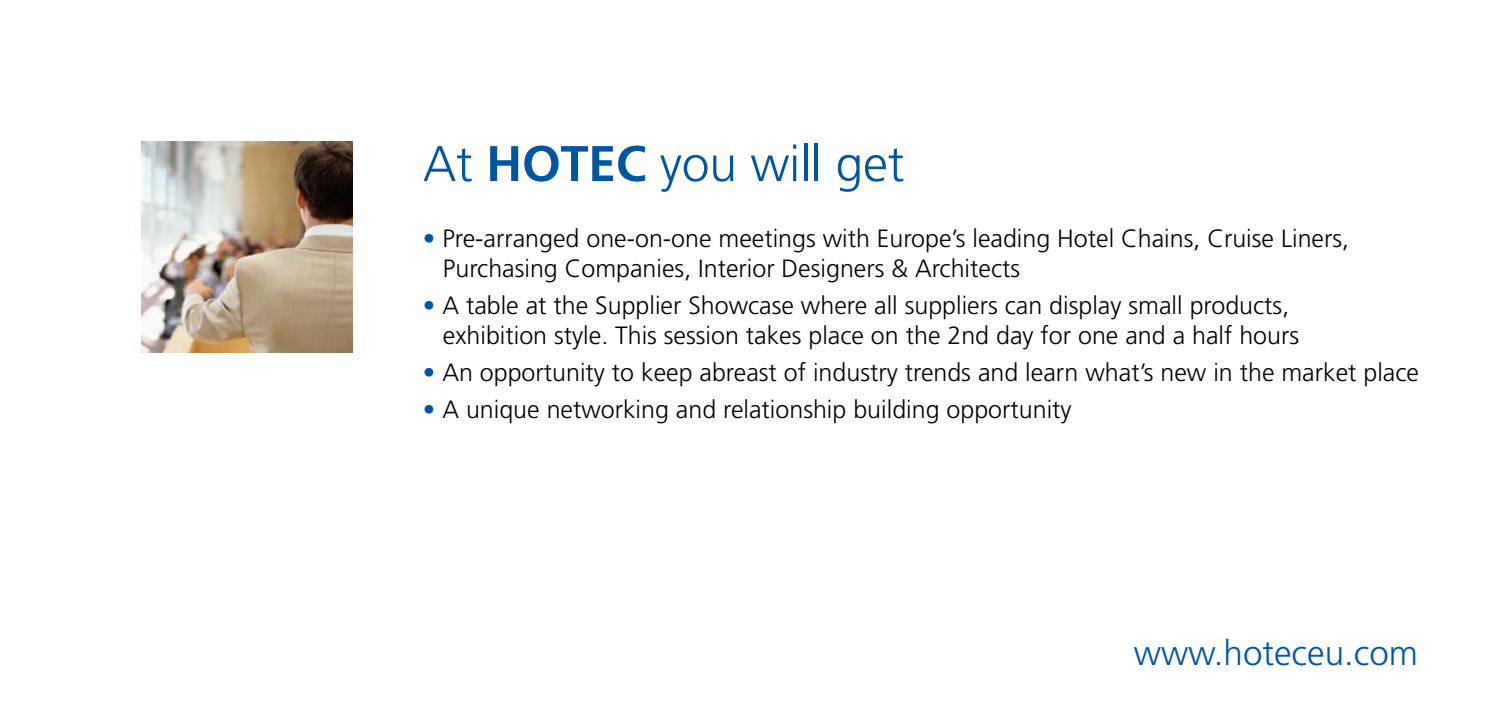
<style>
.page{position:relative;width:1489px;height:702px;background:#fff}
.page>*{position:absolute;margin:0;border:0;box-sizing:border-box;transform-origin:0 0}
.t1{font:300 50px "Frutiger";letter-spacing:-.005em;color:#0056a3}
.t2{font:300 35px "Frutiger";color:#0056a3}
.t3{font:300 25px/30px "Frutiger";color:#000}
.s1{font-weight:700}
.s2{color:#0056a3}
</style>
<div class="page">
<img style="left:142px;top:142px;width:210px;height:210px">
<h1 class="t1" style="left:423px;top:135px;width:483px">At <span class="s1">HOTEC</span> you will get</h1>
<p class="t3" style="left:443px;top:223px;width:907px;text-indent:-20px"><span class="s2">•</span> Pre-arranged one-on-one meetings with Europe’s leading Hotel Chains, Cruise Liners,<br>Purchasing Companies, Interior Designers &amp; Architects</p>
<p class="t3" style="left:443px;top:290px;width:857px;text-indent:-20px"><span class="s2">•</span> A table at the Supplier Showcase where all suppliers can display small products, exhibition style. This session takes place on the 2nd day for one and a half hours</p>
<p class="t3" style="left:423px;top:357px;width:997px"><span class="s2">•</span> An opportunity to keep abreast of industry trends and learn what’s new in the market place</p>
<p class="t3" style="left:423px;top:394px;width:650px"><span class="s2">•</span> A unique networking and relationship building opportunity</p>
<h2 class="t2" style="left:1133px;top:633px;width:285px">www.hoteceu.com</h2>
</div>
